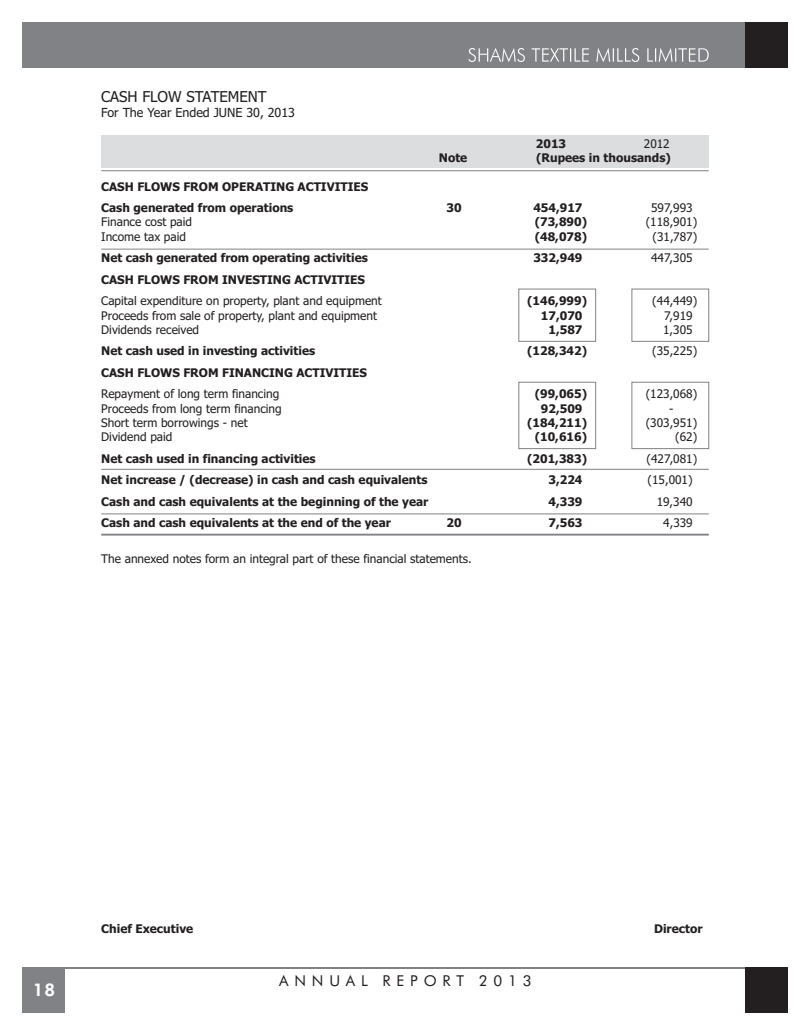
<style>
.page{position:relative;width:810px;height:1035px;background:#fff}
.page>*{position:absolute;margin:0;border:0;box-sizing:border-box;transform-origin:0 0}
.t1{font:800 17.5px "Futura BT";color:#fff}
.t2{font:15px "Tahoma";color:#231f20}
.t3{font:15px "Futura BT";letter-spacing:.39em;color:#231f20}
.t4{font:12.5px "Tahoma";color:#231f20}
.t5{font:700 11.88px/21.5px "Tahoma";color:#231f20}
.t6{font:11.88px "Tahoma";color:#231f20}
</style>
<div class="page">
<div style="left:101px;top:136px;width:608px;height:32px;background:#dcdddf"></div>
<div style="left:518px;top:382px;width:78px;height:67px;border:1px solid #808285"></div>
<div style="left:631px;top:382px;width:78px;height:67px;border:1px solid #808285"></div>
<hr style="left:101px;top:170px;width:608px;height:1px;background:#808285">
<hr style="left:101px;top:249px;width:608px;height:1px;background:#808285">
<hr style="left:101px;top:513px;width:608px;height:1px;background:#808285">
<hr style="left:101px;top:534px;width:608px;height:2px;background:#808285">
<hr style="left:101px;top:469px;width:608px;height:1px;background:#808285">
<div style="left:518px;top:289px;width:78px;height:53px;border:1px solid #808285"></div>
<div style="left:631px;top:289px;width:78px;height:53px;border:1px solid #808285"></div>
<div style="left:22px;top:22px;width:766px;height:46px;background:#808285"></div>
<svg style="left:468px;top:48px;width:241px;height:14px"></svg>
<hr style="left:23px;top:967px;width:765px;height:2px;background:#808285">
<div style="left:23px;top:967px;width:42px;height:45px;background:#808285"></div>
<div style="left:745px;top:23px;width:42px;height:45px;background:#231f20"></div>
<div style="left:745px;top:967px;width:42px;height:45px;background:#231f20"></div>
<p class="t2" style="left:101px;top:90px;width:167px">CASH FLOW STATEMENT</p>
<p class="t4" style="left:101px;top:108px;width:195px">For The Year Ended JUNE 30, 2013</p>
<p class="t5" style="left:101px;top:176px;width:269px">CASH FLOWS FROM OPERATING ACTIVITIES<br>Cash generated from operations</p>
<p class="t5" style="left:536px;top:133px;width:32px">2013</p>
<p class="t6" style="left:644px;top:138px;width:27px">2012</p>
<p class="t5" style="left:439px;top:148px;width:30px">Note</p>
<p class="t5" style="left:536px;top:148px;width:136px">(Rupees in thousands)</p>
<p class="t5" style="left:447px;top:198px;width:17px">30</p>
<p class="t5" style="left:533px;top:198px;width:51px">454,917</p>
<p class="t6" style="left:651px;top:203px;width:43px">597,993</p>
<p class="t6" style="left:101px;top:217px;width:92px">Finance cost paid</p>
<p class="t5" style="left:535px;top:212px;width:54px">(73,890)</p>
<p class="t6" style="left:646px;top:217px;width:53px">(118,901)</p>
<p class="t6" style="left:101px;top:232px;width:86px">Income tax paid</p>
<p class="t5" style="left:535px;top:227px;width:54px">(48,078)</p>
<p class="t6" style="left:652px;top:232px;width:46px">(31,787)</p>
<p class="t5" style="left:101px;top:248px;width:268px">Net cash generated from operating activities</p>
<p class="t5" style="left:533px;top:248px;width:51px">332,949</p>
<p class="t6" style="left:651px;top:253px;width:43px">447,305</p>
<p class="t5" style="left:101px;top:270px;width:265px">CASH FLOWS FROM INVESTING ACTIVITIES</p>
<p class="t6" style="left:101px;top:296px;width:282px">Capital expenditure on property, plant and equipment</p>
<p class="t5" style="left:527px;top:291px;width:61px">(146,999)</p>
<p class="t6" style="left:652px;top:296px;width:46px">(44,449)</p>
<p class="t6" style="left:101px;top:310px;width:277px">Proceeds from sale of property, plant and equipment</p>
<p class="t5" style="left:541px;top:305px;width:43px">17,070</p>
<p class="t6" style="left:664px;top:310px;width:30px">7,919</p>
<p class="t6" style="left:101px;top:325px;width:99px">Dividends received</p>
<p class="t5" style="left:549px;top:320px;width:35px">1,587</p>
<p class="t6" style="left:663px;top:325px;width:31px">1,305</p>
<p class="t5" style="left:101px;top:341px;width:215px">Net cash used in investing activities</p>
<p class="t5" style="left:527px;top:341px;width:61px">(128,342)</p>
<p class="t6" style="left:652px;top:346px;width:47px">(35,225)</p>
<p class="t5" style="left:101px;top:363px;width:267px">CASH FLOWS FROM FINANCING ACTIVITIES</p>
<p class="t6" style="left:101px;top:389px;width:180px">Repayment of long term financing</p>
<p class="t5" style="left:535px;top:384px;width:54px">(99,065)</p>
<p class="t6" style="left:646px;top:389px;width:53px">(123,068)</p>
<p class="t6" style="left:101px;top:404px;width:182px">Proceeds from long term financing</p>
<p class="t5" style="left:541px;top:399px;width:43px">92,509</p>
<p class="t6" style="left:669px;top:404px;width:6px">-</p>
<p class="t6" style="left:101px;top:418px;width:148px">Short term borrowings - net</p>
<p class="t5" style="left:527px;top:413px;width:61px">(184,211)</p>
<p class="t6" style="left:646px;top:418px;width:53px">(303,951)</p>
<p class="t6" style="left:101px;top:432px;width:73px">Dividend paid</p>
<p class="t5" style="left:535px;top:427px;width:54px">(10,616)</p>
<p class="t6" style="left:675px;top:432px;width:24px">(62)</p>
<p class="t5" style="left:101px;top:449px;width:216px">Net cash used in financing activities</p>
<p class="t5" style="left:527px;top:449px;width:61px">(201,383)</p>
<p class="t6" style="left:647px;top:454px;width:52px">(427,081)</p>
<p class="t5" style="left:101px;top:470px;width:328px">Net increase / (decrease) in cash and cash equivalents</p>
<p class="t5" style="left:549px;top:470px;width:35px">3,224</p>
<p class="t6" style="left:648px;top:475px;width:47px">(15,001)</p>
<p class="t5" style="left:101px;top:492px;width:329px">Cash and cash equivalents at the beginning of the year</p>
<p class="t5" style="left:549px;top:492px;width:35px">4,339</p>
<p class="t6" style="left:657px;top:497px;width:38px">19,340</p>
<p class="t5" style="left:101px;top:513px;width:291px">Cash and cash equivalents at the end of the year</p>
<p class="t5" style="left:447px;top:513px;width:17px">20</p>
<p class="t5" style="left:549px;top:513px;width:35px">7,563</p>
<p class="t6" style="left:663px;top:518px;width:31px">4,339</p>
<p class="t6" style="left:101px;top:554px;width:372px">The annexed notes form an integral part of these financial statements.</p>
<h1 class="t1" style="left:33px;top:983px;width:24px">18</h1>
<p class="t5" style="left:101px;top:919px;width:94px">Chief Executive</p>
<p class="t5" style="left:654px;top:919px;width:50px">Director</p>
<p class="t3" style="left:279px;top:974px;width:254px">ANNUAL REPORT 2013</p>
</div>
